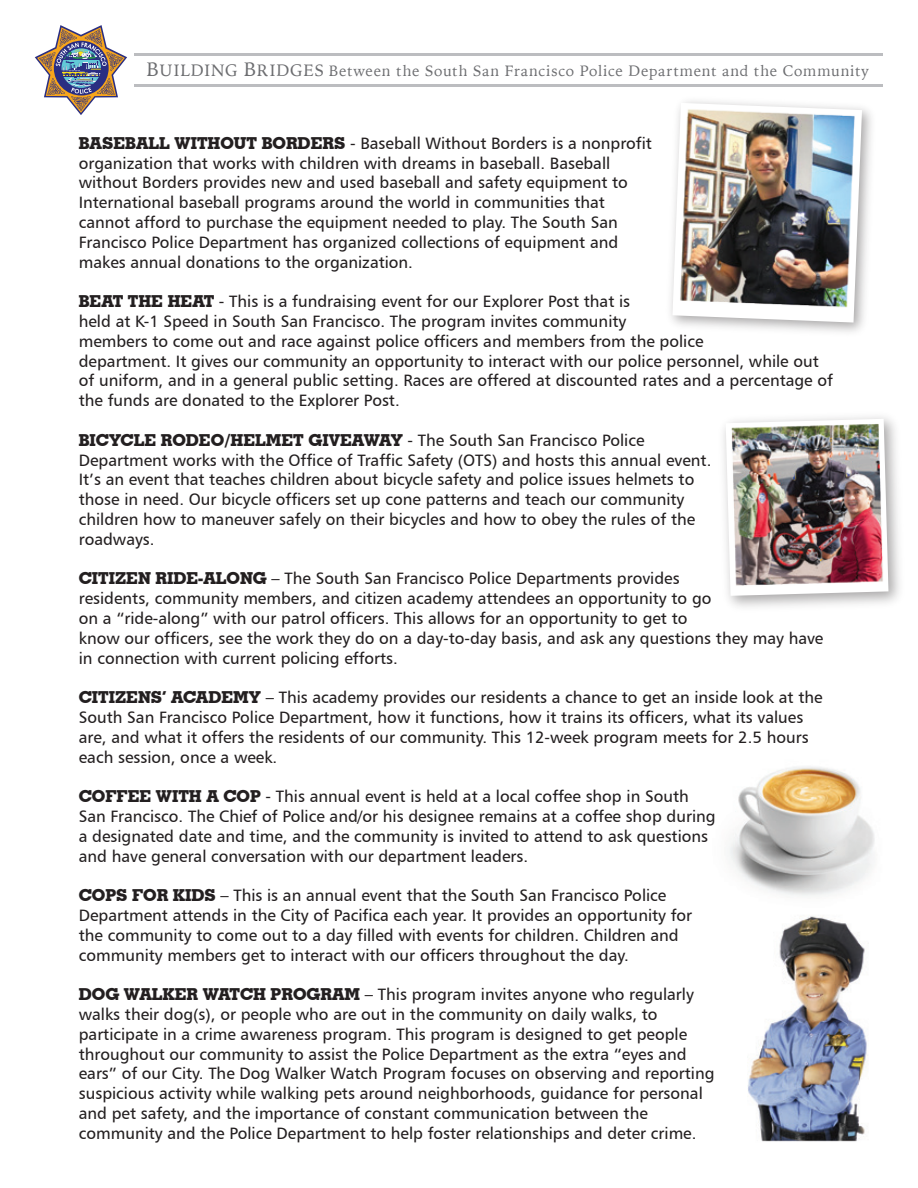
<style>
.page{position:relative;width:918px;height:1188px;background:#fff}
.page>*{position:absolute;margin:0;border:0;box-sizing:border-box;transform-origin:0 0}
.t1{font:16.5px/19.8px "Humanist 777 BT Roman B";color:#231f20}
.t2{font:700 16.5px "Geometric Slab 703 BT Xtra";color:#231f20}
.t3{font:15px "Iowan Old Style";letter-spacing:.05em;color:#6c6d70}
.s1{font-size:19.5px}
.s2{font-size:16.5px}
.s3{font-family:"Geometric Slab 703 BT Xtra";font-weight:700}
.s4{font-family:"Humanist 777 BT Roman B";font-weight:400}
</style>
<div class="page">
<img style="left:729px;top:766px;width:146px;height:130px">
<svg style="left:35px;top:25px;width:92px;height:90px"></svg>
<hr style="left:135px;top:85px;width:748px;height:2px;background:#bcbdc0">
<hr style="left:135px;top:54px;width:748px;height:2px;background:#bcbdc0">
<img style="left:723px;top:420px;width:168px;height:189px">
<img style="left:534px;top:53px;width:360px;height:367px">
<img style="left:747px;top:916px;width:121px;height:226px">
<p class="t3" style="left:147px;top:57px;width:724px"><span class="s1">B</span><span class="s2">UILDING</span> <span class="s1">B</span><span class="s2">RIDGES</span> Between the South San Francisco Police Department and the Community</p>
<p class="t1" style="left:79px;top:133px;width:575px"><span class="s3">BASEBALL WITHOUT BORDERS</span> - Baseball Without Borders is a nonprofit organization that works with children with dreams in baseball. Baseball without Borders provides new and used baseball and safety equipment to International baseball programs around the world in communities that cannot afford to purchase the equipment needed to play. The South San Francisco Police Department has organized collections of equipment and makes annual donations to the organization.</p>
<p class="t1" style="left:79px;top:291px;width:756px"><span class="s3">BEAT THE HEAT</span> - This is a fundraising event for our Explorer Post that is<br>held at K-1 Speed in South San Francisco. The program invites community<br>members to come out and race against police officers and members from the police<br>department. It gives our community an opportunity to interact with our police personnel, while out of uniform, and in a general public setting. Races are offered at discounted rates and a percentage of the funds are donated to the Explorer Post.</p>
<p class="t2" style="left:79px;top:430px;width:567px">BICYCLE RODEO/HELMET GIVEAWAY <span class="s4">- The South San Francisco Police</span></p>
<p class="t1" style="left:79px;top:450px;width:634px">Department works with the Office of Traffic Safety (OTS) and hosts this annual event.<br>It’s an event that teaches children about bicycle safety and police issues helmets to those in need. Our bicycle officers set up cone patterns and teach our community children how to maneuver safely on their bicycles and how to obey the rules of the roadways.</p>
<p class="t1" style="left:79px;top:568px;width:746px"><span class="s3">CITIZEN RIDE-ALONG</span> – The South San Francisco Police Departments provides<br>residents, community members, and citizen academy attendees an opportunity to go<br>on a “ride-along” with our patrol officers. This allows for an opportunity to get to<br>know our officers, see the work they do on a day-to-day basis, and ask any questions they may have in connection with current policing efforts.</p>
<p class="t1" style="left:79px;top:687px;width:745px"><span class="s3">CITIZENS’ ACADEMY</span> – This academy provides our residents a chance to get an inside look at the South San Francisco Police Department, how it functions, how it trains its officers, what its values are, and what it offers the residents of our community. This 12-week program meets for 2.5 hours each session, once a week.</p>
<p class="t1" style="left:79px;top:786px;width:638px"><span class="s3">COFFEE WITH A COP</span> - This annual event is held at a local coffee shop in South San Francisco. The Chief of Police and/or his designee remains at a coffee shop during a designated date and time, and the community is invited to attend to ask questions and have general conversation with our department leaders.</p>
<p class="t1" style="left:79px;top:885px;width:615px"><span class="s3">COPS FOR KIDS</span> – This is an annual event that the South San Francisco Police Department attends in the City of Pacifica each year. It provides an opportunity for the community to come out to a day filled with events for children. Children and community members get to interact with our officers throughout the day.</p>
<p class="t1" style="left:79px;top:984px;width:637px"><span class="s3">DOG WALKER WATCH PROGRAM</span> – This program invites anyone who regularly walks their dog(s), or people who are out in the community on daily walks, to participate in a crime awareness program. This program is designed to get people throughout our community to assist the Police Department as the extra “eyes and ears” of our City. The Dog Walker Watch Program focuses on observing and reporting suspicious activity while walking pets around neighborhoods, guidance for personal and pet safety, and the importance of constant communication between the community and the Police Department to help foster relationships and deter crime.</p>
</div>
